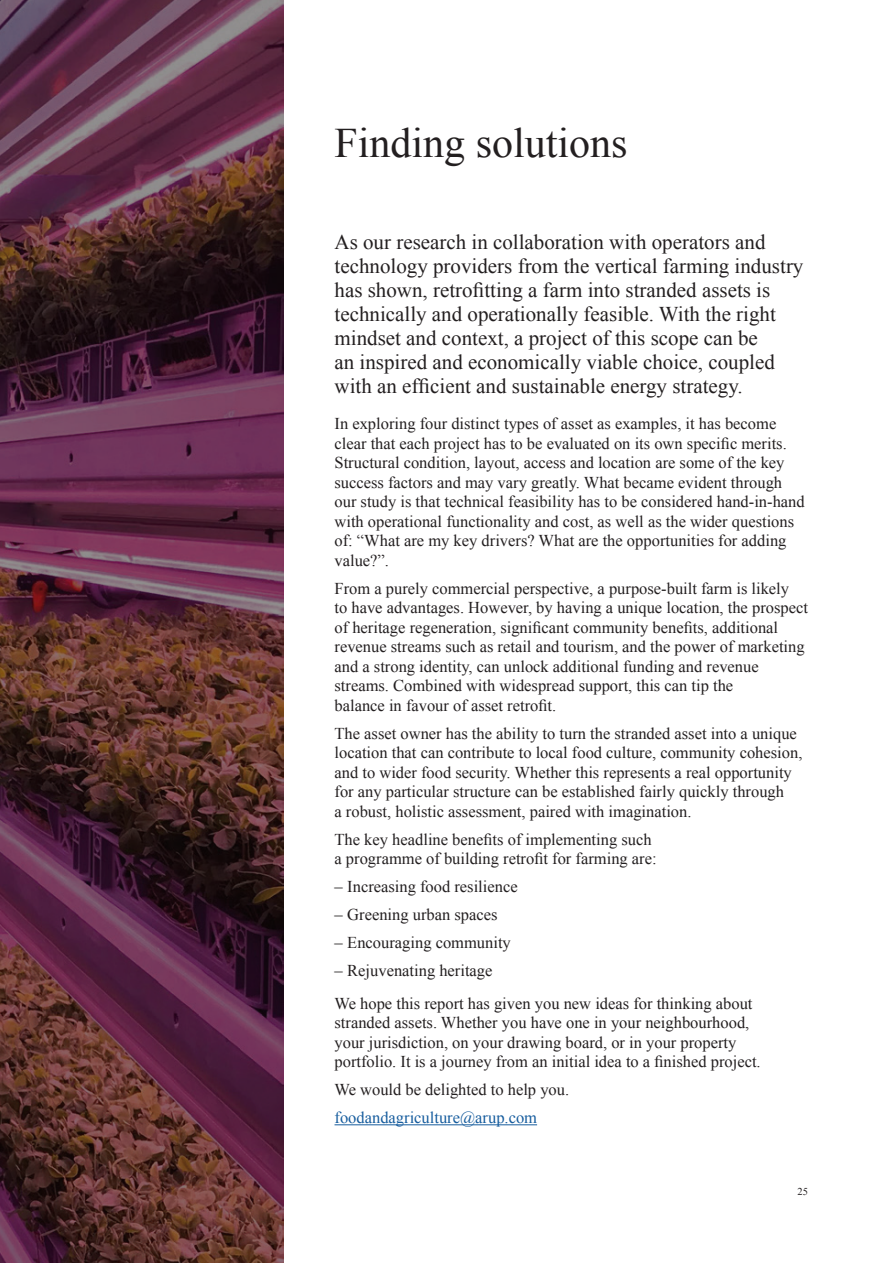
<style>
.page{position:relative;width:893px;height:1263px;background:#fff}
.page>*{position:absolute;margin:0;border:0;box-sizing:border-box;transform-origin:0 0}
.t1{font:42px "Times New Roman";color:#231f20}
.t2{font:21px/24px "Times New Roman";color:#231f20}
.t3{font:16.5px/19.5px "Times New Roman";color:#231f20}
.t4{font:16.5px "Times New Roman";color:#175d9e}
.t5{font:10.5px "Times New Roman";color:#231f20}
</style>
<div class="page">
<hr style="left:334px;top:1124px;width:203px;height:1px;background:#175d9e">
<svg style="left:0;top:0;width:283px;height:1263px;background:#562c39"></svg>
<h1 class="t1" style="left:334px;top:114px;width:294px">Finding solutions</h1>
<p class="t2" style="left:334px;top:229px;width:470px">As our research in collaboration with operators and technology providers from the vertical farming industry has shown, retrofitting a farm into stranded assets is technically and operationally feasible. With the right mindset and context, a project of this scope can be<br>an inspired and economically viable choice, coupled with an efficient and sustainable energy strategy.</p>
<p class="t3" style="left:334px;top:414px;width:472px">In exploring four distinct types of asset as examples, it has become clear that each project has to be evaluated on its own specific merits.<br>Structural condition, layout, access and location are some of the key success factors and may vary greatly. What became evident through our study is that technical feasibility has to be considered hand-in-hand with operational functionality and cost, as well as the wider questions of: “What are my key drivers? What are the opportunities for adding value?”.</p>
<p class="t3" style="left:334px;top:578px;width:475px">From a purely commercial perspective, a purpose-built farm is likely<br>to have advantages. However, by having a unique location, the prospect of heritage regeneration, significant community benefits, additional revenue streams such as retail and tourism, and the power of marketing and a strong identity, can unlock additional funding and revenue streams. Combined with widespread support, this can tip the<br>balance in favour of asset retrofit.</p>
<p class="t3" style="left:334px;top:723px;width:469px">The asset owner has the ability to turn the stranded asset into a unique location that can contribute to local food culture, community cohesion, and to wider food security. Whether this represents a real opportunity for any particular structure can be established fairly quickly through<br>a robust, holistic assessment, paired with imagination.</p>
<p class="t3" style="left:334px;top:829px;width:324px">The key headline benefits of implementing such a programme of building retrofit for farming are:</p>
<p class="t3" style="left:334px;top:877px;width:185px">– Increasing food resilience</p>
<p class="t3" style="left:334px;top:905px;width:165px">– Greening urban spaces</p>
<p class="t3" style="left:334px;top:933px;width:178px">– Encouraging community</p>
<p class="t3" style="left:334px;top:954px;width:419px;line-height:32.2px">– Rejuvenating heritage<br>We hope this report has given you new ideas for thinking about</p>
<p class="t3" style="left:334px;top:1012px;width:428px">stranded assets. Whether you have one in your neighbourhood, your jurisdiction, on your drawing board, or in your property portfolio. It is a journey from an initial idea to a finished project.</p>
<p class="t3" style="left:334px;top:1079px;width:236px">We would be delighted to help you.</p>
<p class="t4" style="left:334px;top:1106px;width:204px">foodandagriculture@arup.com</p>
<p class="t5" style="left:797px;top:1184px;width:12px">25</p>
</div>
